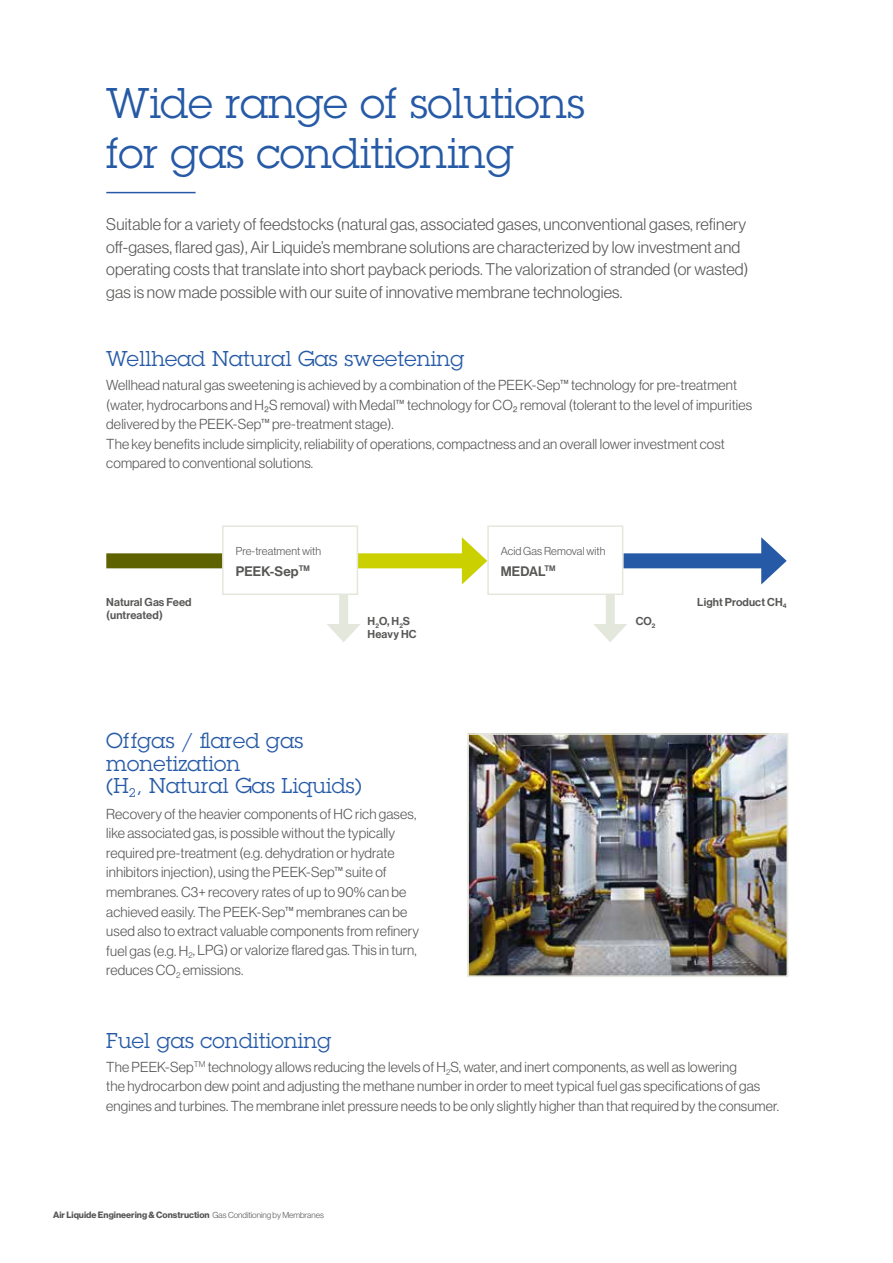
<style>
.page{position:relative;width:893px;height:1263px;background:#fff}
.page>*{position:absolute;margin:0;border:0;box-sizing:border-box;transform-origin:0 0}
.t1{font:42px/49.7px "Lubalin Graph Std";color:#265aa6}
.t2{font:21px/22.5px "Lubalin Graph Std";letter-spacing:.01em;color:#265aa6}
.t3{font:16.5px/22.5px "N Haas Grotesk DS Pro 45 Lt";letter-spacing:.01em;color:#575756}
.t4{font:14.1px/19.5px "N Haas Grotesk DS Pro 45 Lt";letter-spacing:.01em;color:#575756}
.t5{font:13.5px "N Haas Grotesk DS Pro 65 Md";letter-spacing:.01em;color:#575756}
.t6{font:11.25px/13.5px "N Haas Grotesk DS Pro 65 Md";letter-spacing:.01em;color:#575756}
.t7{font:11.25px "N Haas Grotesk DS Pro 45 Lt";letter-spacing:.01em;color:#575756}
.t8{font:9px "N Haas Grotesk DS Pro 75 Bd";color:#575756}
.s1{font-family:"N Haas Grotesk DS Pro 45 Lt";font-size:8.55px}
</style>
<div class="page">
<hr style="left:106px;top:192px;width:90px;height:1px;background:#265aa6">
<div style="left:357px;top:553px;width:115px;height:15px;background:#cbd000"></div>
<svg style="left:462px;top:537px;width:25px;height:47px"></svg>
<div style="left:106px;top:553px;width:180px;height:15px;background:#5e6300"></div>
<div style="left:623px;top:553px;width:148px;height:15px;background:#265aa6"></div>
<svg style="left:761px;top:537px;width:26px;height:47px"></svg>
<div style="left:222px;top:525px;width:136px;height:70px;background:#fff;border:2px solid #e4e7dc"></div>
<div style="left:487px;top:525px;width:136px;height:70px;background:#fff;border:2px solid #e4e7dc"></div>
<div style="left:339px;top:595px;width:9px;height:36px;background:#e4e7dc"></div>
<svg style="left:327px;top:624px;width:33px;height:18px"></svg>
<div style="left:606px;top:595px;width:9px;height:36px;background:#e4e7dc"></div>
<svg style="left:593px;top:624px;width:34px;height:18px"></svg>
<img style="left:470px;top:736px;width:315px;height:238px">
<div style="left:467px;top:733px;width:321px;height:244px;border:2px solid #e4e7dc"></div>
<h1 class="t1" style="left:106px;top:78px;width:480px">Wide range of solutions for gas conditioning</h1>
<p class="t3" style="left:106px;top:213px;width:644px">Suitable for a variety of feedstocks (natural gas, associated gases, unconventional gases, refinery off-gases, flared gas), Air Liquide’s membrane solutions are characterized by low investment and operating costs that translate into short payback periods. The valorization of stranded (or wasted) gas is now made possible with our suite of innovative membrane technologies.</p>
<h2 class="t2" style="left:106px;top:347px;width:360px">Wellhead Natural Gas sweetening</h2>
<p class="t4" style="left:106px;top:375px;width:647px">Wellhead natural gas sweetening is achieved by a combination of the PEEK-Sep™ technology for pre-treatment (water, hydrocarbons and H₂S removal) with Medal™ technology for CO₂ removal (tolerant to the level of impurities delivered by the PEEK-Sep™ pre-treatment stage).<br>The key benefits include simplicity, reliability of operations, compactness and an overall lower investment cost compared to conventional solutions.</p>
<p class="t6" style="left:106px;top:595px;width:87px">Natural Gas Feed (untreated)</p>
<p class="t7" style="left:236px;top:544px;width:87px">Pre-treatment with</p>
<p class="t5" style="left:236px;top:563px;width:76px">PEEK-Sep<sup>TM</sup></p>
<p class="t7" style="left:501px;top:544px;width:106px">Acid Gas Removal with</p>
<p class="t5" style="left:501px;top:563px;width:56px">MEDAL<sup>TM</sup></p>
<p class="t6" style="left:368px;top:615px;width:50px;line-height:12.8px">H<sub>2</sub>O, H<sub>2</sub>S<br>Heavy HC</p>
<p class="t6" style="left:636px;top:615px;width:21px">CO<sub>2</sub></p>
<h2 class="t2" style="left:106px;top:729px;width:257px">Offgas / flared gas monetization<br>(H<sub>2</sub>, Natural Gas Liquids)</h2>
<p class="t4" style="left:106px;top:804px;width:314px">Recovery of the heavier components of HC rich gases, like associated gas, is possible without the typically required pre-treatment (e.g. dehydration or hydrate inhibitors injection), using the PEEK-Sep™ suite of membranes. C3+ recovery rates of up to 90% can be achieved easily. The PEEK-Sep™ membranes can be used also to extract valuable components from refinery fuel gas (e.g. H<sub>2</sub>, LPG) or valorize flared gas. This in turn, reduces CO<sub>2</sub> emissions.</p>
<p class="t6" style="left:697px;top:595px;width:91px">Light Product CH<sub>4</sub></p>
<h2 class="t2" style="left:106px;top:1029px;width:227px">Fuel gas conditioning</h2>
<p class="t4" style="left:106px;top:1057px;width:674px">The PEEK-Sep<sup>TM</sup> technology allows reducing the levels of H<sub>2</sub>S, water, and inert components, as well as lowering<br>the hydrocarbon dew point and adjusting the methane number in order to meet typical fuel gas specifications of gas engines and turbines. The membrane inlet pressure needs to be only slightly higher than that required by the consumer.</p>
<p class="t8" style="left:53px;top:1209px;width:272px">Air Liquide Engineering &amp; Construction <span class="s1">Gas Conditioning by Membranes</span></p>
</div>
